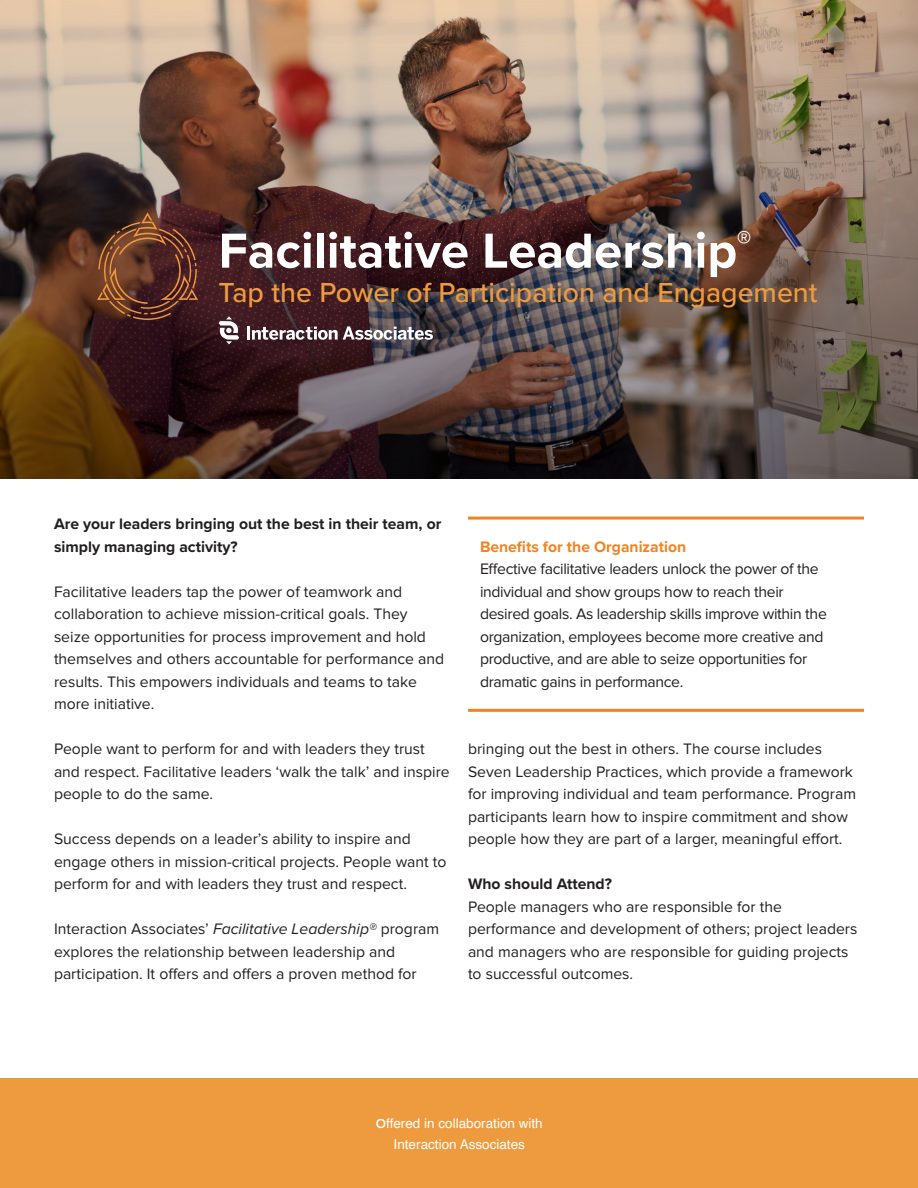
<style>
.page{position:relative;width:918px;height:1188px;background:#fff}
.page>*{position:absolute;margin:0;border:0;box-sizing:border-box;transform-origin:0 0}
.t1{font:700 51px "Proxima Nova";color:#fff}
.t2{font:500 28.5px "Proxima Nova";color:#ee9b3f}
.t3{font:15.75px/22.5px "Proxima Nova";color:#231f20}
.t4{font:15.75px/22.5px "Proxima Nova";letter-spacing:-.02em;color:#231f20}
.t5{font:700 15.75px/22.5px "Proxima Nova";color:#231f20}
.t6{font:700 15.75px "Proxima Nova";color:#f18321}
.t7{font:13.5px/21px "Helvetica";color:#fff;text-align:center}
.s1{font-style:italic}
.s2{font-family:"Proxima Nova";font-weight:600}
</style>
<div class="page">
<div style="left:0;top:1078px;width:918px;height:110px;background:#ee9b3f"></div>
<img style="left:0;top:0;width:918px;height:479px">
<hr style="left:468px;top:517px;width:396px;height:3px;background:#f18321">
<hr style="left:468px;top:709px;width:396px;height:3px;background:#f18321">
<svg style="left:219px;top:317px;width:20px;height:27px"></svg>
<hr style="left:247px;top:326px;width:3px;height:14px;background:#fff">
<svg style="left:252px;top:326px;width:181px;height:14px"></svg>
<svg style="left:97px;top:212px;width:101px;height:108px"></svg>
<p class="t1" style="left:219px;top:213px;width:534px">Facilitative Leadership<sup>®</sup></p>
<p class="t2" style="left:219px;top:271px;width:600px">Tap the Power of Participation and Engagement</p>
<p class="t5" style="left:54px;top:512px;width:389px">Are your leaders bringing out the best in their team, or simply managing activity?</p>
<p class="t3" style="left:54px;top:580px;width:392px">Facilitative leaders tap the power of teamwork and collaboration to achieve mission-critical goals. They seize opportunities for process improvement and hold themselves and others accountable for performance and results. This empowers individuals and teams to take more initiative.</p>
<p class="t3" style="left:54px;top:738px;width:397px">People want to perform for and with leaders they trust and respect. Facilitative leaders ‘walk the talk’ and inspire people to do the same.</p>
<p class="t3" style="left:54px;top:828px;width:394px">Success depends on a leader’s ability to inspire and engage others in mission-critical projects. People want to perform for and with leaders they trust and respect.</p>
<p class="t3" style="left:54px;top:918px;width:387px">Interaction Associates’ <span class="s1">Facilitative Leadership®</span> program explores the relationship between leadership and participation. It offers and offers a proven method for</p>
<p class="t6" style="left:480px;top:535px;width:208px">Benefits for the Organization</p>
<p class="t4" style="left:480px;top:558px;width:348px">Effective facilitative leaders unlock the power of the individual and show groups how to reach their desired goals. As leadership skills improve within the organization, employees become more creative and productive, and are able to seize opportunities for dramatic gains in performance.</p>
<p class="t3" style="left:468px;top:738px;width:390px">bringing out the best in others. The course includes Seven Leadership Practices, which provide a framework for improving individual and team performance. Program participants learn how to inspire commitment and show people how they are part of a larger, meaningful effort.</p>
<p class="t5" style="left:468px;top:872px;width:146px">Who should Attend?</p>
<p class="t3" style="left:468px;top:896px;width:391px">People managers who are responsible for the performance and development of others; project leaders and managers who are responsible for guiding projects to successful outcomes.</p>
<p class="t7" style="left:376px;top:1114px;width:168px"><span class="s2">O</span>ffered in collaboration with<br>Interaction Associates</p>
</div>
